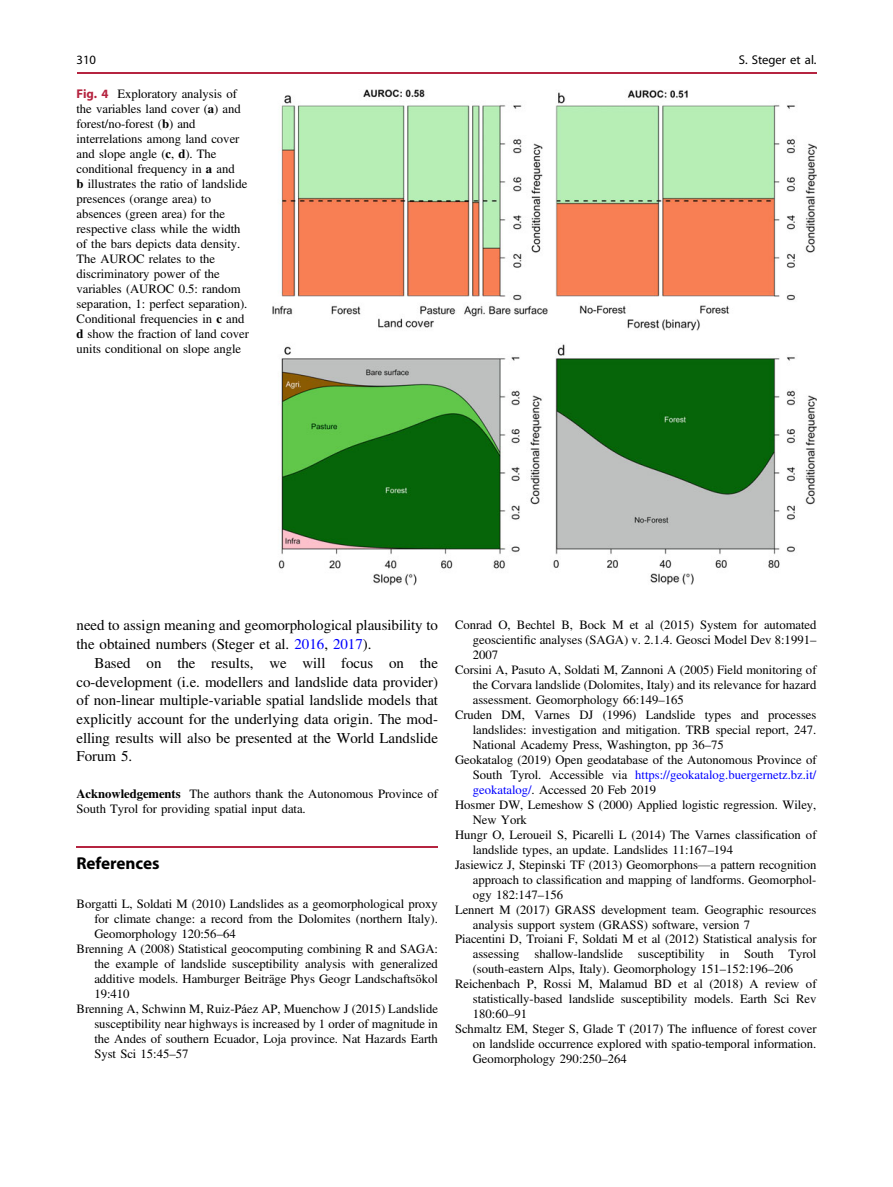
<style>
.page{position:relative;width:893px;height:1187px;background:#fff}
.page>*{position:absolute;margin:0;border:0;box-sizing:border-box;transform-origin:0 0}
.t1{font:17.25px "Adv OT3 b 30 f 6 db.B38";color:#000}
.t2{font:15px/18.6px "Adv TT5 ada 87 cc 34";color:#000}
.t3{font:12.75px/15px "Adv TT5 ada 87 cc 34";color:#000}
.t4{font:12.75px "Adv TT5 ada 87 cc 34";color:#00f}
.t5{font:12.75px "Adv OT46 dcae 8138";color:#000}
.s1{font-family:"Adv OT3 b 30 f 6 db.B38";color:#b52440}
.s2{font-family:"Adv T Teeee 58 d 9.B7"}
.s3{color:#00f}
.s4{font-family:"Adv TT5 ada 87 cc"}
.s5{font-family:"Adv T Tec 36968727"}
.s6{font-family:"Adv TT5 ada 87 cc+fb 3"}
.s7{color:#000}
.s8{font-family:"Adv TT3713 a 231"}
.s9{font-family:"Adv GTIMES R2"}
</style>
<div class="page">
<hr style="left:77px;top:846px;width:361px;height:2px;background:#b52440">
<img style="left:273px;top:89px;width:543px;height:497px">
<hr style="left:77px;top:72px;width:739px;height:2px;background:#b52440">
<p class="t5" style="left:77px;top:55px;width:21px">310</p>
<p class="t5" style="left:739px;top:55px;width:79px">S. Steger et al.</p>
<p class="t3" style="left:77px;top:88px;width:174px"><span class="s1">Fig. 4</span> Exploratory analysis of the variables land cover (<span class="s2">a</span>) and forest/no-forest (<span class="s2">b</span>) and interrelations among land cover and slope angle (<span class="s2">c</span>, <span class="s2">d</span>). The conditional frequency in <span class="s2">a</span> and<br><span class="s2">b</span> illustrates the ratio of landslide presences (orange area) to absences (green area) for the respective class while the width of the bars depicts data density.<br>The AUROC relates to the discriminatory power of the variables (AUROC 0.5: random separation, 1: perfect separation).<br>Conditional frequencies in <span class="s2">c</span> and <span class="s2">d</span> show the fraction of land cover units conditional on slope angle</p>
<p class="t2" style="left:77px;top:617px;width:363px">need to assign meaning and geomorphological plausibility to the obtained numbers (Steger et al. <span class="s3">2016</span>, <span class="s3">2017</span>).</p>
<p class="t2" style="left:77px;top:655px;width:363px;text-align:justify;text-indent:18px">Based on the results, we will focus on the co-development (i.e. modellers and landslide data provider) of non-linear multiple-variable spatial landslide models that explicitly account for the underlying data origin. The mod&shy;elling results will also be presented at the World Landslide Forum 5.</p>
<p class="t3" style="left:77px;top:788px;width:363px"><span class="s2">Acknowledgements</span> The authors thank the Autonomous Province of<br>South Tyrol for providing spatial input data.</p>
<h1 class="t1" style="left:77px;top:856px;width:84px">References</h1>
<p class="t3" style="left:77px;top:897px;width:363px">Borgatti L, Soldati M (2010) Landslides as a geomorphological proxy</p>
<p class="t3" style="left:94px;top:912px;width:345px">for climate change: a record from the Dolomites (northern Italy).</p>
<p class="t3" style="left:94px;top:927px;width:143px">Geomorphology 120:56<span class="s4">–</span>64</p>
<p class="t3" style="left:77px;top:942px;width:363px">Brenning A (2008) Statistical geocomputing combining R and SAGA:</p>
<p class="t3" style="left:94px;top:957px;width:345px">the example of landslide susceptibility analysis with generalized</p>
<p class="t3" style="left:94px;top:972px;width:345px">additive models. Hamburger Beitr<span class="s5">ä</span>ge Phys Geogr Landschafts<span class="s5">ö</span>kol</p>
<p class="t3" style="left:94px;top:987px;width:37px">19:410</p>
<p class="t3" style="left:77px;top:1002px;width:363px">Brenning A, Schwinn M, Ruiz-P<span class="s5">á</span>ez AP, Muenchow J (2015) Landslide</p>
<p class="t3" style="left:94px;top:1017px;width:345px">susceptibility near highways is increased by 1 order of magnitude in</p>
<p class="t3" style="left:94px;top:1032px;width:345px">the Andes of southern Ecuador, Loja province. Nat Hazards Earth</p>
<p class="t3" style="left:94px;top:1047px;width:96px">Syst Sci 15:45<span class="s4">–</span>57</p>
<p class="t3" style="left:455px;top:618px;width:363px">Conrad O, Bechtel B, Bock M et al (2015) System for automated</p>
<p class="t3" style="left:473px;top:633px;width:345px">geoscienti<span class="s6">fi</span>c analyses (SAGA) v. 2.1.4. Geosci Model Dev 8:1991<span class="s4">–</span></p>
<p class="t3" style="left:473px;top:648px;width:27px">2007</p>
<p class="t3" style="left:455px;top:663px;width:363px">Corsini A, Pasuto A, Soldati M, Zannoni A (2005) Field monitoring of</p>
<p class="t3" style="left:473px;top:678px;width:345px">the Corvara landslide (Dolomites, Italy) and its relevance for hazard</p>
<p class="t3" style="left:473px;top:693px;width:212px">assessment. Geomorphology 66:149<span class="s4">–</span>165</p>
<p class="t3" style="left:455px;top:708px;width:363px">Cruden DM, Varnes DJ (1996) Landslide types and processes</p>
<p class="t3" style="left:473px;top:723px;width:345px">landslides: investigation and mitigation. TRB special report, 247.</p>
<p class="t3" style="left:473px;top:738px;width:253px">National Academy Press, Washington, pp 36<span class="s4">–</span>75</p>
<p class="t3" style="left:455px;top:753px;width:363px">Geokatalog (2019) Open geodatabase of the Autonomous Province of</p>
<p class="t4" style="left:473px;top:769px;width:345px"><span class="s7">South Tyrol. Accessible via</span> https://geokatalog.buergernetz.bz.it/</p>
<p class="t3" style="left:473px;top:783px;width:185px"><span class="s3">geokatalog/</span>. Accessed 20 Feb 2019</p>
<p class="t3" style="left:455px;top:798px;width:363px">Hosmer DW, Lemeshow S (2000) Applied logistic regression. Wiley,</p>
<p class="t3" style="left:473px;top:813px;width:55px">New York</p>
<p class="t3" style="left:455px;top:828px;width:363px">Hungr O, Leroueil S, Picarelli L (2014) The Varnes classi<span class="s6">fi</span>cation of</p>
<p class="t3" style="left:473px;top:843px;width:262px">landslide types, an update. Landslides 11:167<span class="s4">–</span>194</p>
<p class="t3" style="left:455px;top:858px;width:363px">Jasiewicz J, Stepinski TF (2013) Geomorphons<span class="s8">—</span>a pattern recognition</p>
<p class="t3" style="left:473px;top:873px;width:345px">approach to classi<span class="s6">fi</span>cation and mapping of landforms. Geomorphol-</p>
<p class="t3" style="left:473px;top:888px;width:92px">ogy 182:147<span class="s4">–</span>156</p>
<p class="t3" style="left:455px;top:903px;width:363px">Lennert M (2017) GRASS development team. Geographic resources</p>
<p class="t3" style="left:473px;top:917px;width:279px">analysis support system (GRASS) software, version 7</p>
<p class="t3" style="left:455px;top:932px;width:363px">Piacentini D, Troiani F, Soldati M et al (2012) Statistical analysis for</p>
<p class="t3" style="left:473px;top:947px;width:345px">assessing shallow-landslide susceptibility in South Tyrol</p>
<p class="t3" style="left:473px;top:962px;width:322px">(south-eastern Alps, Italy). Geomorphology 151<span class="s4">–</span>152:196<span class="s4">–</span>206</p>
<p class="t3" style="left:455px;top:977px;width:363px">Reichenbach P, Rossi M, Malamud BD et al (2018) A review of</p>
<p class="t3" style="left:473px;top:992px;width:345px">statistically-based landslide susceptibility models. Earth Sci Rev</p>
<p class="t3" style="left:473px;top:1007px;width:56px">180:60<span class="s4">–</span>91</p>
<p class="t3" style="left:455px;top:1022px;width:363px">Schmaltz EM, Steger S, Glade T (2017) The in<span class="s9">fl</span>uence of forest cover</p>
<p class="t3" style="left:473px;top:1037px;width:345px">on landslide occurrence explored with spatio-temporal information.</p>
<p class="t3" style="left:473px;top:1052px;width:156px">Geomorphology 290:250<span class="s4">–</span>264</p>
</div>
